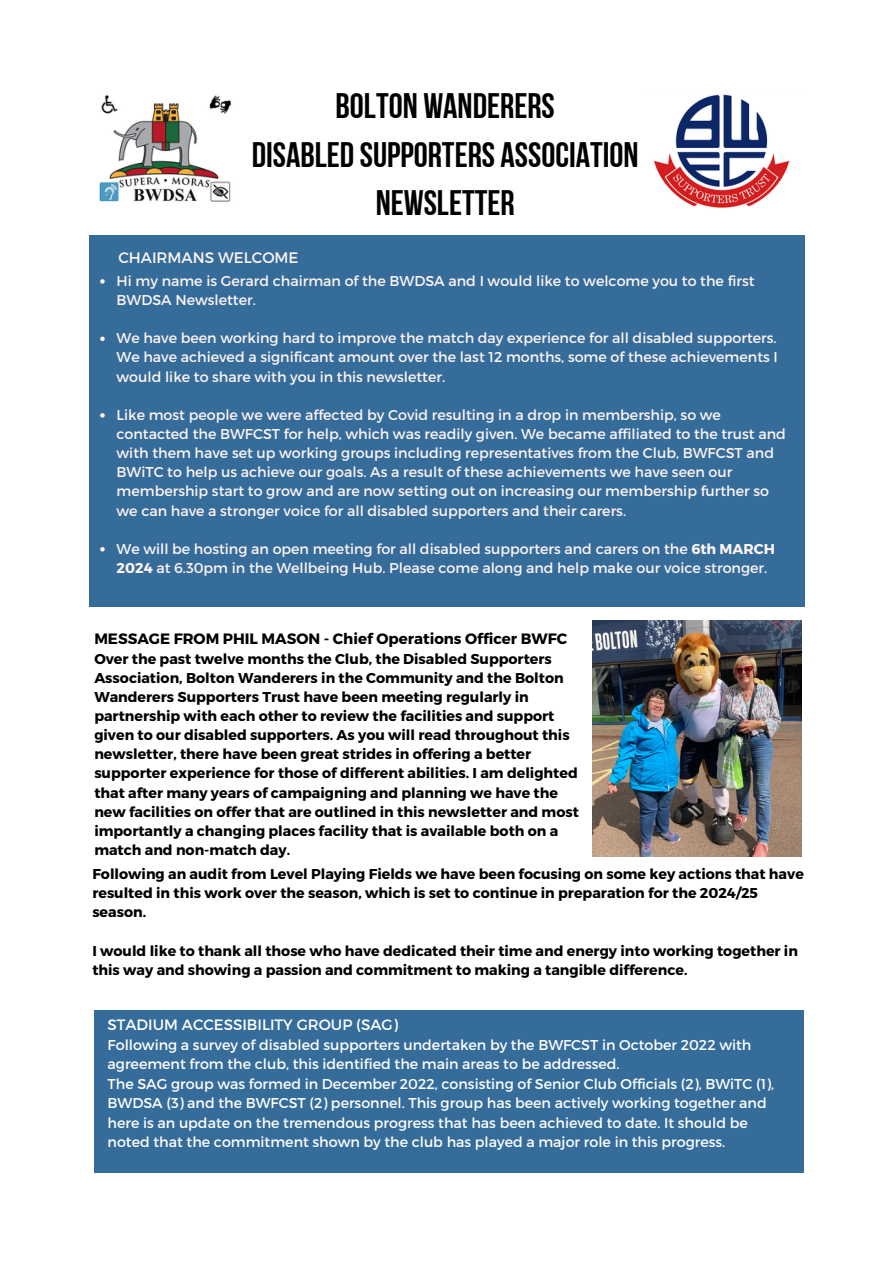
<style>
.page{position:relative;width:893px;height:1264px;background:#fff}
.page>*{position:absolute;margin:0;border:0;box-sizing:border-box;transform-origin:0 0}
.t1{font:35.4px/48.3px "Bebas Neue Cyrillic";color:#000;text-align:center}
.t2{font:15.15px "Montserrat";color:#fff5f5}
.t3{font:700 15px "Montserrat";color:#000}
.t4{font:15px "Montserrat";color:#fff}
.t5{font:700 14.25px/19.2px "Montserrat";color:#000}
.t6{font:14.25px/19.2px "Montserrat";color:#fff5f5}
.t7{font:14.25px/19.5px "Montserrat";color:#fff}
.s1{font-weight:700}
</style>
<div class="page">
<div style="left:89px;top:235px;width:715px;height:371px;background:#356c9a"></div>
<svg style="left:100px;top:279px;width:5px;height:5px"></svg>
<svg style="left:100px;top:336px;width:5px;height:5px"></svg>
<svg style="left:100px;top:413px;width:5px;height:4px"></svg>
<svg style="left:100px;top:547px;width:5px;height:4px"></svg>
<img style="left:99px;top:95px;width:132px;height:107px">
<img style="left:654px;top:94px;width:136px;height:114px">
<img style="left:592px;top:620px;width:209px;height:236px">
<div style="left:94px;top:1010px;width:710px;height:163px;background:#356c9a"></div>
<h1 class="t1" style="left:252px;top:85px;width:388px">BOLTON WANDERERS<br>DISABLED SUPPORTERS ASSOCIATION<br>NEWSLETTER</h1>
<p class="t2" style="left:118px;top:248px;width:182px">CHAIRMANS WELCOME</p>
<p class="t6" style="left:117px;top:270px;width:639px">Hi my name is Gerard chairman of the BWDSA and I would like to welcome you to the first<br>BWDSA Newsletter.</p>
<h2 class="t6" style="left:117px;top:328px;width:662px;text-align:justify">We have been working hard to improve the match day experience for all disabled supporters.<br>We have achieved a significant amount over the last 12 months, some of these achievements I would like to share with you in this newsletter.</h2>
<p class="t6" style="left:117px;top:404px;width:670px">Like most people we were affected by Covid resulting in a drop in membership, so we contacted the BWFCST for help, which was readily given. We became affiliated to the trust and with them have set up working groups including representatives from the Club, BWFCST and BWiTC to help us achieve our goals. As a result of these achievements we have seen our membership start to grow and are now setting out on increasing our membership further so we can have a stronger voice for all disabled supporters and their carers.</p>
<p class="t6" style="left:117px;top:538px;width:659px">We will be hosting an open meeting for all disabled supporters and carers on the <span class="s1">6th MARCH<br>2024</span> at 6.30pm in the Wellbeing Hub. Please come along and help make our voice stronger.</p>
<p class="t3" style="left:94px;top:629px;width:474px">MESSAGE FROM PHIL MASON - Chief Operations Officer BWFC</p>
<p class="t5" style="left:94px;top:648px;width:486px">Over the past twelve months the Club, the Disabled Supporters Association, Bolton Wanderers in the Community and the Bolton Wanderers Supporters Trust have been meeting regularly in partnership with each other to review the facilities and support given to our disabled supporters. As you will read throughout this newsletter, there have been great strides in offering a better supporter experience for those of different abilities. I am delighted that after many years of campaigning and planning we have the new facilities on offer that are outlined in this newsletter and most importantly a changing places facility that is available both on a match and non-match day.</p>
<h3 class="t5" style="left:92px;top:863px;width:713px">Following an audit from Level Playing Fields we have been focusing on some key actions that have resulted in this work over the season, which is set to continue in preparation for the 2024/25 season.</h3>
<h3 class="t5" style="left:92px;top:940px;width:707px">I would like to thank all those who have dedicated their time and energy into working together in this way and showing a passion and commitment to making a tangible difference.</h3>
<p class="t4" style="left:108px;top:1014px;width:292px">STADIUM ACCESSIBILITY GROUP (SAG)</p>
<p class="t7" style="left:108px;top:1034px;width:668px">Following a survey of disabled supporters undertaken by the BWFCST in October 2022 with agreement from the club, this identified the main areas to be addressed.<br>The SAG group was formed in December 2022, consisting of Senior Club Officials (2), BWiTC (1), BWDSA (3) and the BWFCST (2) personnel. This group has been actively working together and here is an update on the tremendous progress that has been achieved to date. It should be noted that the commitment shown by the club has played a major role in this progress.</p>
</div>
